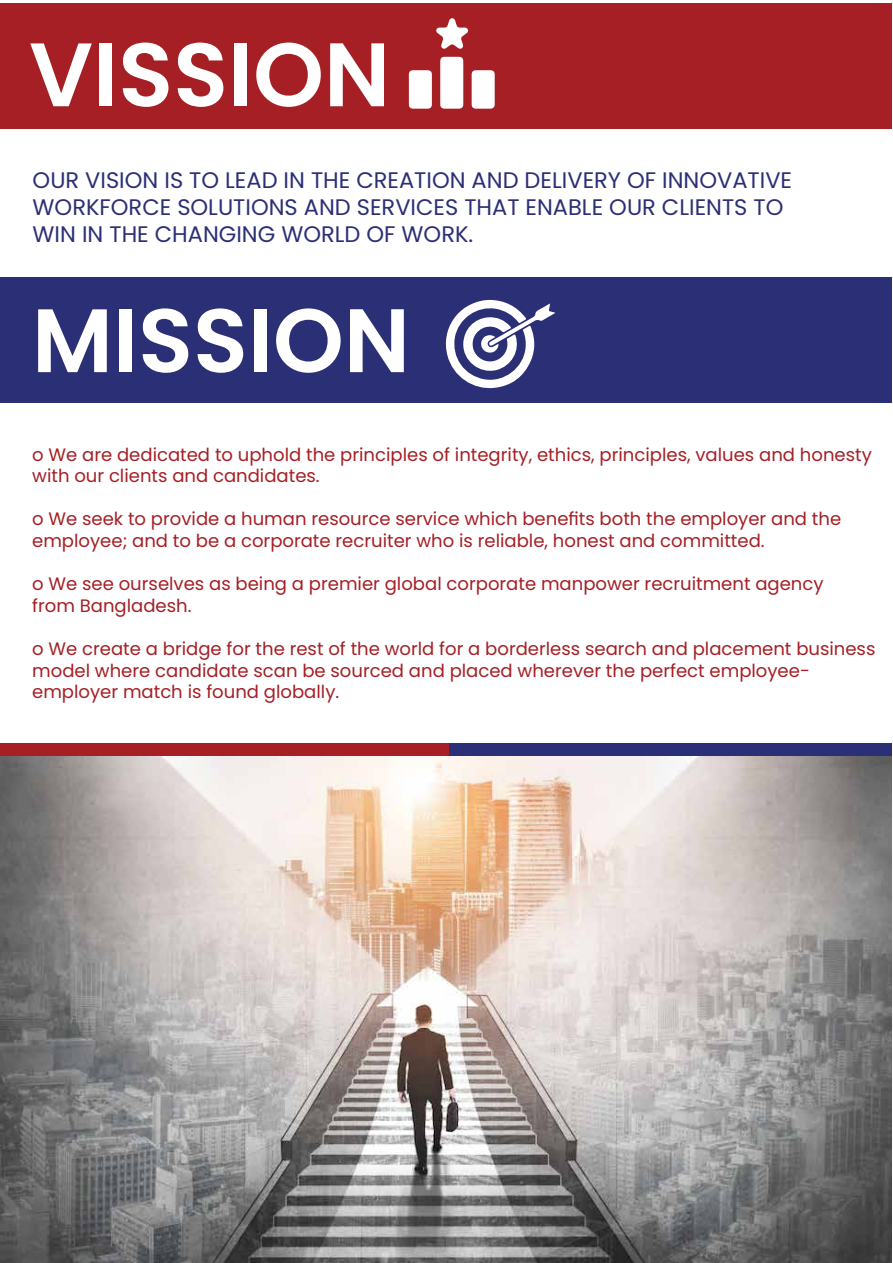
<style>
.page{position:relative;width:893px;height:1263px;background:#fff}
.page>*{position:absolute;margin:0;border:0;box-sizing:border-box;transform-origin:0 0}
.t1{font:600 90px "Poppins";color:#fff}
.t2{font:22.5px/27px "Poppins";color:#2b2f75}
.t3{font:18px/21.6px "Poppins";color:#a51f25}
</style>
<div class="page">
<div style="left:0;top:3px;width:891px;height:126px;background:#a51f25"></div>
<div style="left:0;top:277px;width:891px;height:126px;background:#2b2f75"></div>
<img style="left:0;top:756px;width:892px;height:507px">
<svg style="left:445px;top:300px;width:110px;height:89px"></svg>
<svg style="left:440px;top:57px;width:23px;height:52px"></svg>
<svg style="left:472px;top:70px;width:23px;height:39px"></svg>
<svg style="left:409px;top:70px;width:23px;height:39px"></svg>
<svg style="left:436px;top:18px;width:32px;height:31px"></svg>
<div style="left:0;top:744px;width:449px;height:12px;background:#a51f25"></div>
<div style="left:449px;top:744px;width:443px;height:12px;background:#2b2f75"></div>
<h1 class="t1" style="left:29px;top:23px;width:363px">VISSION</h1>
<p class="t2" style="left:33px;top:166px;width:761px">OUR VISION IS TO LEAD IN THE CREATION AND DELIVERY OF INNOVATIVE<br>WORKFORCE SOLUTIONS AND SERVICES THAT ENABLE OUR CLIENTS TO<br>WIN IN THE CHANGING WORLD OF WORK.</p>
<h1 class="t1" style="left:32px;top:288px;width:380px">MISSION</h1>
<p class="t3" style="left:32px;top:444px;width:841px">o We are dedicated to uphold the principles of integrity, ethics, principles, values and honesty with our clients and candidates.</p>
<p class="t3" style="left:32px;top:508px;width:810px">o We seek to provide a human resource service which benefits both the employer and the employee; and to be a corporate recruiter who is reliable, honest and committed.</p>
<p class="t3" style="left:32px;top:573px;width:793px">o We see ourselves as being a premier global corporate manpower recruitment agency from Bangladesh.</p>
<p class="t3" style="left:32px;top:638px;width:845px">o We create a bridge for the rest of the world for a borderless search and placement business model where candidate scan be sourced and placed wherever the perfect employee&shy;employer match is found globally.</p>
</div>
